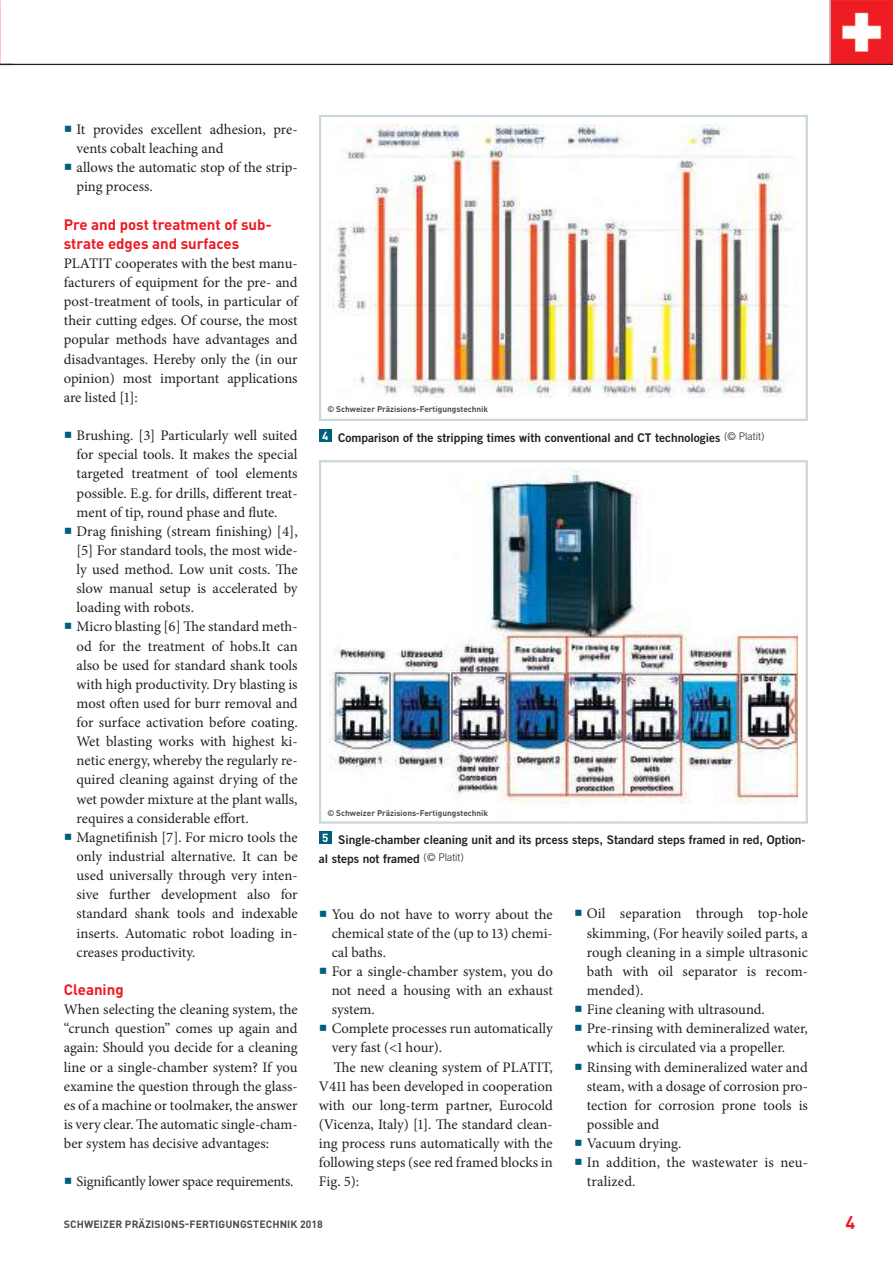
<style>
.page{position:relative;width:893px;height:1263px;background:#fff}
.page>*{position:absolute;margin:0;border:0;box-sizing:border-box;transform-origin:0 0}
.t1{font:700 18px "DINOT";color:#ef1923}
.t2{font:700 15px/19.2px "DINOT";color:#ef1923}
.t3{font:14.7px/19.2px "Minion Pro";color:#241f1f}
.t4{font:14.7px "Minion Pro";letter-spacing:-.02em;color:#241f1f}
.t5{font:12px/19.2px "Trade Gothic LT Std Bd 2";color:#241f1f}
.t6{font:700 10.5px "DINOT";letter-spacing:.01em;color:#4e4b4c}
.t7{font:700 8.25px "DINOT";color:#4e4b4c}
.s1{font-family:"Trade Gothic LT Std";font-weight:300;font-size:10.5px}
</style>
<div class="page">
<img style="left:831px;top:0;width:62px;height:63px">
<hr style="left:0;top:64px;width:893px;height:1px;background:#241f1f">
<hr style="left:829px;top:0;width:2px;height:64px;background:#cad7de">
<div style="left:319px;top:429px;width:13px;height:13px;background:#005f7a"></div>
<div style="left:319px;top:831px;width:13px;height:12px;background:#005f7a"></div>
<img style="left:330px;top:468px;width:467px;height:337px">
<div style="left:319px;top:460px;width:489px;height:364px;border:2px solid #cad7de"></div>
<img style="left:333px;top:124px;width:457px;height:274px">
<div style="left:319px;top:115px;width:489px;height:306px;border:2px solid #cad7de"></div>
<p class="t3" style="left:77px;top:120px;width:223px">It provides excellent adhesion, pre&shy;vents cobalt leaching and<br>allows the automatic stop of the strip&shy;ping process.</p>
<p class="t2" style="left:64px;top:214px;width:210px">Pre and post treatment of sub&shy;strate edges and surfaces</p>
<p class="t3" style="left:64px;top:254px;width:235px;text-align:justify">PLATIT cooperates with the best manu&shy;facturers of equipment for the pre- and post-treatment of tools, in particular of their cutting edges. Of course, the most popular methods have advantages and disadvantages. Hereby only the (in our opinion) most important applications are listed [1]:</p>
<p class="t3" style="left:77px;top:426px;width:223px">Brushing. [3] Particularly well suited for special tools. It makes the special targeted treatment of tool elements possible. E.g. for drills, different treat&shy;ment of tip, round phase and flute.<br>Drag finishing (stream finishing) [4], [5] For standard tools, the most wide&shy;ly used method. Low unit costs. The slow manual setup is accelerated by loading with robots.<br>Micro blasting [6] The standard meth&shy;od for the treatment of hobs.It can also be used for standard shank tools with high productivity. Dry blasting is most often used for burr removal and for surface activation before coating.<br>Wet blasting works with highest ki&shy;netic energy, whereby the regularly re&shy;quired cleaning against drying of the wet powder mixture at the plant walls, requires a considerable effort.<br>Magnetifinish [7]. For micro tools the only industrial alternative. It can be used universally through very inten&shy;sive further development also for standard shank tools and indexable inserts. Automatic robot loading in&shy;creases productivity.</p>
<p class="t2" style="left:64px;top:980px;width:61px">Cleaning</p>
<p class="t3" style="left:64px;top:1000px;width:235px;text-align:justify">When selecting the cleaning system, the “crunch question” comes up again and again: Should you decide for a cleaning line or a single-chamber system? If you examine the question through the glass&shy;es of a machine or toolmaker, the answer is very clear. The automatic single-cham&shy;ber system has decisive advantages:</p>
<p class="t4" style="left:77px;top:1172px;width:218px">Significantly lower space requirements.</p>
<p class="t7" style="left:327px;top:404px;width:162px">© Schweizer Präzisions-Fertigungstechnik</p>
<p class="t5" style="left:322px;top:427px;width:444px"><sup>4</sup> Comparison of the stripping times with conventional and CT technologies <span class="s1">(© Platit)</span></p>
<p class="t7" style="left:327px;top:808px;width:162px">© Schweizer Präzisions-Fertigungstechnik</p>
<p class="t5" style="left:319px;top:829px;width:488px"><sup>5</sup> Single-chamber cleaning unit and its prcess steps, Standard steps framed in red, Option&shy;al steps not framed <span class="s1">(© Platit)</span></p>
<p class="t3" style="left:332px;top:904px;width:223px">You do not have to worry about the</p>
<p class="t3" style="left:332px;top:923px;width:223px">chemical state of the (up to 13) chemi-</p>
<p class="t3" style="left:332px;top:942px;width:56px">cal baths.</p>
<p class="t3" style="left:332px;top:962px;width:223px">For a single-chamber system, you do</p>
<p class="t3" style="left:332px;top:981px;width:223px">not need a housing with an exhaust</p>
<p class="t3" style="left:332px;top:1000px;width:45px">system.</p>
<p class="t3" style="left:332px;top:1019px;width:223px">Complete processes run automatically</p>
<p class="t3" style="left:332px;top:1038px;width:112px">very fast (&lt;1 hour).</p>
<p class="t3" style="left:334px;top:1057px;width:221px">The new cleaning system of PLATIT,</p>
<p class="t3" style="left:319px;top:1076px;width:235px">V411 has been developed in cooperation</p>
<p class="t3" style="left:319px;top:1096px;width:235px">with our long-term partner, Eurocold</p>
<p class="t3" style="left:319px;top:1115px;width:235px">(Vicenza, Italy) [1]. The standard clean-</p>
<p class="t3" style="left:319px;top:1134px;width:235px">ing process runs automatically with the</p>
<p class="t3" style="left:319px;top:1153px;width:235px">following steps (see red framed blocks in</p>
<p class="t3" style="left:319px;top:1172px;width:42px">Fig. 5):</p>
<p class="t3" style="left:587px;top:904px;width:223px">Oil separation through top-hole skimming, (For heavily soiled parts, a rough cleaning in a simple ultrasonic bath with oil separator is recom&shy;mended).<br>Fine cleaning with ultrasound.<br>Pre-rinsing with demineralized water, which is circulated via a propeller.<br>Rinsing with demineralized water and steam, with a dosage of corrosion pro&shy;tection for corrosion prone tools is possible and<br>Vacuum drying.<br>In addition, the wastewater is neu&shy;tralized.</p>
<p class="t6" style="left:64px;top:1218px;width:261px">SCHWEIZER PRÄZISIONS-FERTIGUNGSTECHNIK 2018</p>
<p class="t1" style="left:846px;top:1210px;width:11px">4</p>
</div>
